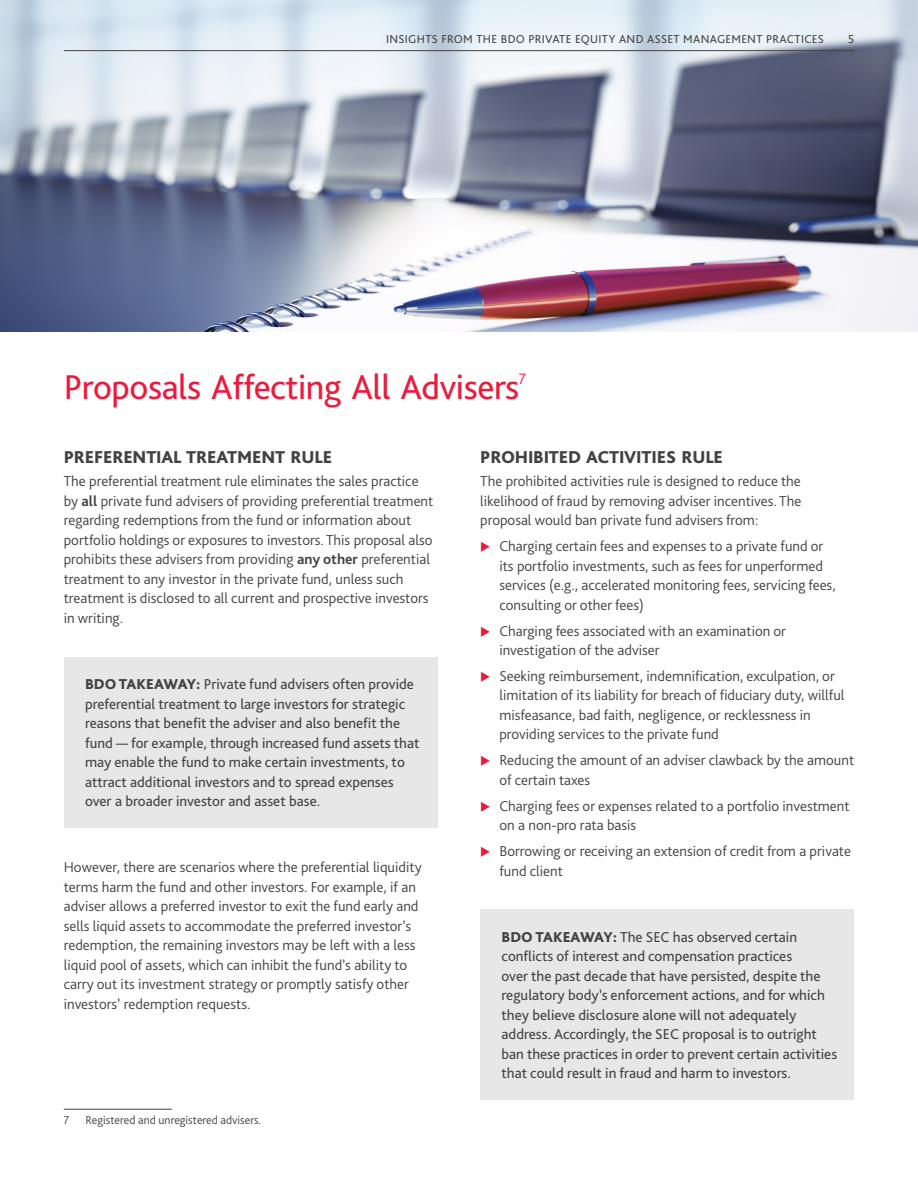
<style>
.page{position:relative;width:918px;height:1188px;background:#fff}
.page>*{position:absolute;margin:0;border:0;box-sizing:border-box;transform-origin:0 0}
.t1{font:36px "Bliss Pro";letter-spacing:-.01em;color:#ed1a3b}
.t2{font:800 18px "Bliss Pro";letter-spacing:-.01em;color:#424241}
.t3{font:300 15.75px "Bliss Pro";color:#ed1a3b}
.t4{font:300 15px/19.5px "Bliss Pro";color:#424241}
.t5{font:15px/19.5px "Bliss Pro";color:#424241}
.t6{font:12px "Bliss Pro";letter-spacing:.025em;color:#424241}
.t7{font:300 12px "Bliss Pro";color:#424241}
.s1{font-weight:700}
.s2{font-weight:800}
</style>
<div class="page">
<img style="left:0;top:0;width:918px;height:331px">
<hr style="left:64px;top:50px;width:790px;height:1px;background:#424241">
<hr style="left:64px;top:1109px;width:108px;height:1px;background:#424241">
<div style="left:64px;top:657px;width:374px;height:170px;background:#e7e7e7"></div>
<div style="left:480px;top:910px;width:374px;height:190px;background:#e7e7e7"></div>
<p class="t6" style="left:386px;top:31px;width:439px">INSIGHTS FROM THE BDO PRIVATE EQUITY AND ASSET MANAGEMENT PRACTICES</p>
<p class="t6" style="left:848px;top:31px;width:8px">5</p>
<h1 class="t1" style="left:64px;top:365px;width:457px">Proposals Affecting All Advisers</h1>
<p class="t3" style="left:519px;top:369px;width:9px">7</p>
<p class="t2" style="left:64px;top:445px;width:270px">PREFERENTIAL TREATMENT RULE</p>
<p class="t4" style="left:64px;top:471px;width:371px">The preferential treatment rule eliminates the sales practice by <span class="s1">all</span> private fund advisers of providing preferential treatment regarding redemptions from the fund or information about portfolio holdings or exposures to investors. This proposal also prohibits these advisers from providing <span class="s1">any other</span> preferential treatment to any investor in the private fund, unless such treatment is disclosed to all current and prospective investors in writing.</p>
<p class="t5" style="left:85px;top:674px;width:336px"><span class="s2">BDO TAKEAWAY:</span> Private fund advisers often provide preferential treatment to large investors for strategic reasons that benefit the adviser and also benefit the fund — for example, through increased fund assets that may enable the fund to make certain investments, to attract additional investors and to spread expenses over a broader investor and asset base.</p>
<p class="t4" style="left:64px;top:857px;width:359px">However, there are scenarios where the preferential liquidity terms harm the fund and other investors. For example, if an adviser allows a preferred investor to exit the fund early and sells liquid assets to accommodate the preferred investor’s redemption, the remaining investors may be left with a less liquid pool of assets, which can inhibit the fund’s ability to carry out its investment strategy or promptly satisfy other investors’ redemption requests.</p>
<p class="t7" style="left:64px;top:1113px;width:7px">7</p>
<p class="t7" style="left:86px;top:1113px;width:177px">Registered and unregistered advisers.</p>
<p class="t2" style="left:480px;top:445px;width:244px">PROHIBITED ACTIVITIES RULE</p>
<p class="t4" style="left:480px;top:471px;width:323px;text-align:justify">The prohibited activities rule is designed to reduce the likelihood of fraud by removing adviser incentives. The proposal would ban private fund advisers from:</p>
<p class="t4" style="left:499px;top:536px;width:338px">Charging certain fees and expenses to a private fund or its portfolio investments, such as fees for unperformed services (e.g., accelerated monitoring fees, servicing fees, consulting or other fees)</p>
<p class="t4" style="left:499px;top:620px;width:288px">Charging fees associated with an examination or investigation of the adviser</p>
<p class="t4" style="left:499px;top:666px;width:347px">Seeking reimbursement, indemnification, exculpation, or limitation of its liability for breach of fiduciary duty, willful misfeasance, bad faith, negligence, or recklessness in providing services to the private fund</p>
<p class="t4" style="left:499px;top:750px;width:356px">Reducing the amount of an adviser clawback by the amount of certain taxes</p>
<p class="t4" style="left:499px;top:796px;width:352px">Charging fees or expenses related to a portfolio investment on a non-pro rata basis</p>
<p class="t4" style="left:499px;top:841px;width:353px">Borrowing or receiving an extension of credit from a private fund client</p>
<p class="t5" style="left:502px;top:927px;width:337px"><span class="s2">BDO TAKEAWAY:</span> The SEC has observed certain conflicts of interest and compensation practices<br>over the past decade that have persisted, despite the regulatory body’s enforcement actions, and for which they believe disclosure alone will not adequately address. Accordingly, the SEC proposal is to outright ban these practices in order to prevent certain activities that could result in fraud and harm to investors.</p>
</div>
